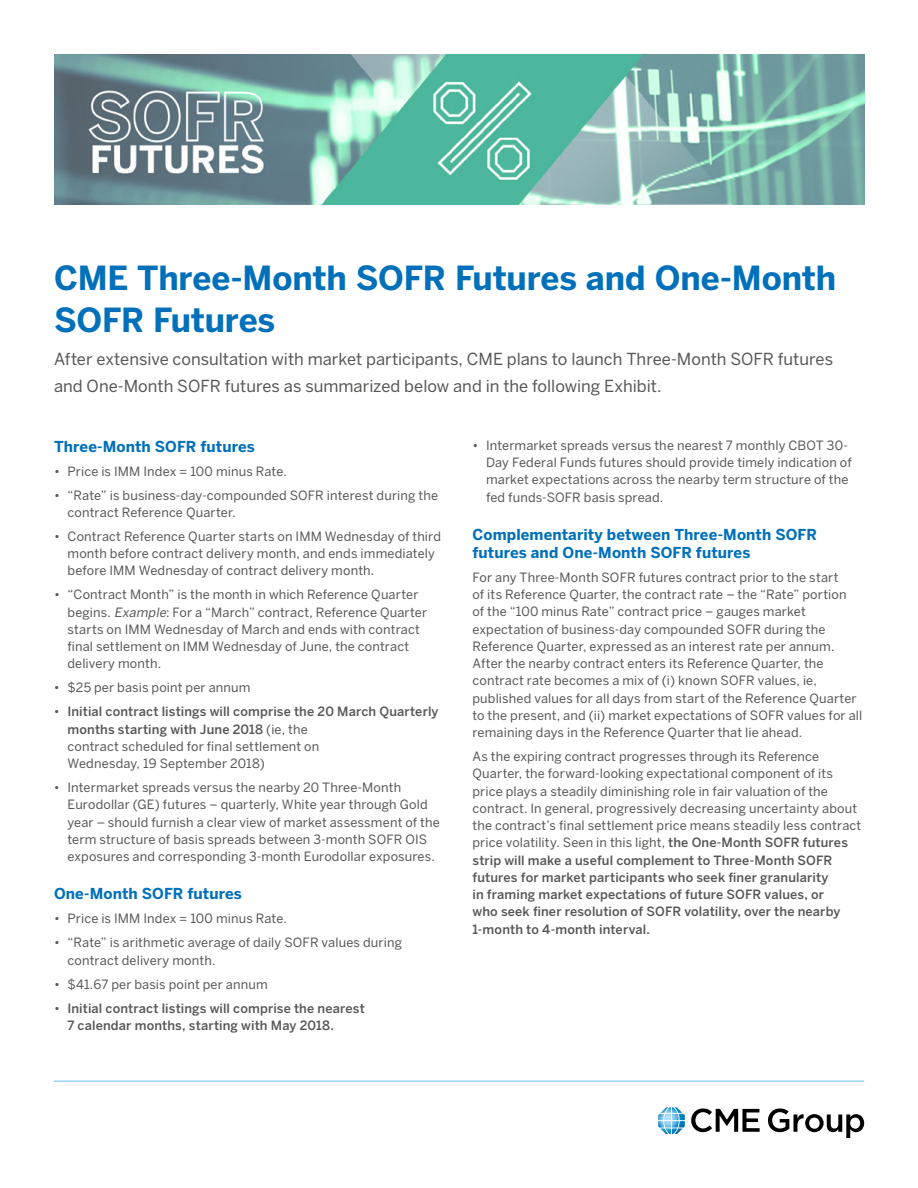
<style>
.page{position:relative;width:918px;height:1188px;background:#fff}
.page>*{position:absolute;margin:0;border:0;box-sizing:border-box;transform-origin:0 0}
.t1{font:700 33px/41.4px "Benton Sans";letter-spacing:-.005em;color:#0070ba}
.t2{font:16.5px/27px "Benton Sans";color:#575756}
.t3{font:700 15px/18px "Benton Sans";letter-spacing:.005em;color:#0070ba}
.t4{font:12.75px/17.2px "Benton Sans";letter-spacing:.01em;color:#575756}
.t5{font:500 12.75px/17.2px "Benton Sans";letter-spacing:.01em;color:#575756}
.s1{font-style:italic}
.s2{font-weight:400}
.s3{font-weight:500}
</style>
<div class="page">
<svg style="left:691px;top:1108px;width:69px;height:24px"></svg>
<svg style="left:768px;top:1108px;width:96px;height:30px"></svg>
<img style="left:658px;top:1107px;width:27px;height:27px">
<hr style="left:54px;top:1081px;width:810px;height:1px;background:#65beec">
<img style="left:54px;top:54px;width:810px;height:151px">
<h1 class="t1" style="left:54px;top:257px;width:784px">CME Three-Month SOFR Futures and One-Month<br>SOFR Futures</h1>
<p class="t2" style="left:54px;top:346px;width:781px">After extensive consultation with market participants, CME plans to launch Three-Month SOFR futures and One-Month SOFR futures as summarized below and in the following Exhibit.</p>
<p class="t3" style="left:54px;top:437px;width:202px">Three-Month SOFR futures</p>
<p class="t4" style="left:54px;top:462px;width:234px">• Price is IMM Index = 100 minus Rate.</p>
<p class="t4" style="left:68px;top:486px;width:372px;text-indent:-14px">• “Rate” is business-day-compounded SOFR interest during the contract Reference Quarter.</p>
<p class="t4" style="left:68px;top:527px;width:375px;text-indent:-14px">• Contract Reference Quarter starts on IMM Wednesday of third month before contract delivery month, and ends immediately before IMM Wednesday of contract delivery month.</p>
<p class="t4" style="left:67px;top:586px;width:361px;text-indent:-13px">• “Contract Month” is the month in which Reference Quarter begins. <span class="s1">Example</span>: For a “March” contract, Reference Quarter starts on IMM Wednesday of March and ends with contract final settlement on IMM Wednesday of June, the contract delivery month.</p>
<p class="t4" style="left:54px;top:679px;width:198px">• $25 per basis point per annum</p>
<p class="t5" style="left:67px;top:703px;width:373px;text-indent:-14px"><span class="s2">•</span> Initial contract listings will comprise the 20 March Quarterly months starting with June 2018 <span class="s2">(ie, the<br>contract scheduled for final settlement on<br>Wednesday, 19 September 2018)</span></p>
<p class="t4" style="left:67px;top:779px;width:374px;text-indent:-14px">• Intermarket spreads versus the nearby 20 Three-Month Eurodollar (GE) futures – quarterly, White year through Gold year – should furnish a clear view of market assessment of the term structure of basis spreads between 3-month SOFR OIS exposures and corresponding 3-month Eurodollar exposures.</p>
<p class="t3" style="left:54px;top:885px;width:189px">One-Month SOFR futures</p>
<p class="t4" style="left:54px;top:910px;width:234px">• Price is IMM Index = 100 minus Rate.</p>
<p class="t4" style="left:68px;top:934px;width:336px;text-indent:-14px">• “Rate” is arithmetic average of daily SOFR values during contract delivery month.</p>
<p class="t4" style="left:54px;top:975px;width:215px">• $41.67 per basis point per annum</p>
<p class="t5" style="left:68px;top:999px;width:299px;text-indent:-14px"><span class="s2">•</span> Initial contract listings will comprise the nearest<br>7 calendar months, starting with May 2018.</p>
<p class="t4" style="left:486px;top:436px;width:367px;text-indent:-14px">• Intermarket spreads versus the nearest 7 monthly CBOT 30- Day Federal Funds futures should provide timely indication of market expectations across the nearby term structure of the fed funds-SOFR basis spread.</p>
<p class="t3" style="left:472px;top:525px;width:346px">Complementarity between Three-Month SOFR futures and One-Month SOFR futures</p>
<p class="t4" style="left:472px;top:568px;width:391px">For any Three-Month SOFR futures contract prior to the start<br>of its Reference Quarter, the contract rate – the “Rate” portion<br>of the “100 minus Rate” contract price – gauges market expectation of business-day compounded SOFR during the Reference Quarter, expressed as an interest rate per annum.<br>After the nearby contract enters its Reference Quarter, the contract rate becomes a mix of (i) known SOFR values, ie, published values for all days from start of the Reference Quarter to the present, and (ii) market expectations of SOFR values for all remaining days in the Reference Quarter that lie ahead.</p>
<p class="t4" style="left:472px;top:748px;width:390px">As the expiring contract progresses through its Reference Quarter, the forward-looking expectational component of its price plays a steadily diminishing role in fair valuation of the contract. In general, progressively decreasing uncertainty about the contract’s final settlement price means steadily less contract price volatility. Seen in this light, <span class="s3">the One-Month SOFR futures strip will make a useful complement to Three-Month SOFR futures for market participants who seek finer granularity<br>in framing market expectations of future SOFR values, or<br>who seek finer resolution of SOFR volatility, over the nearby 1-month to 4-month interval.</span></p>
</div>
